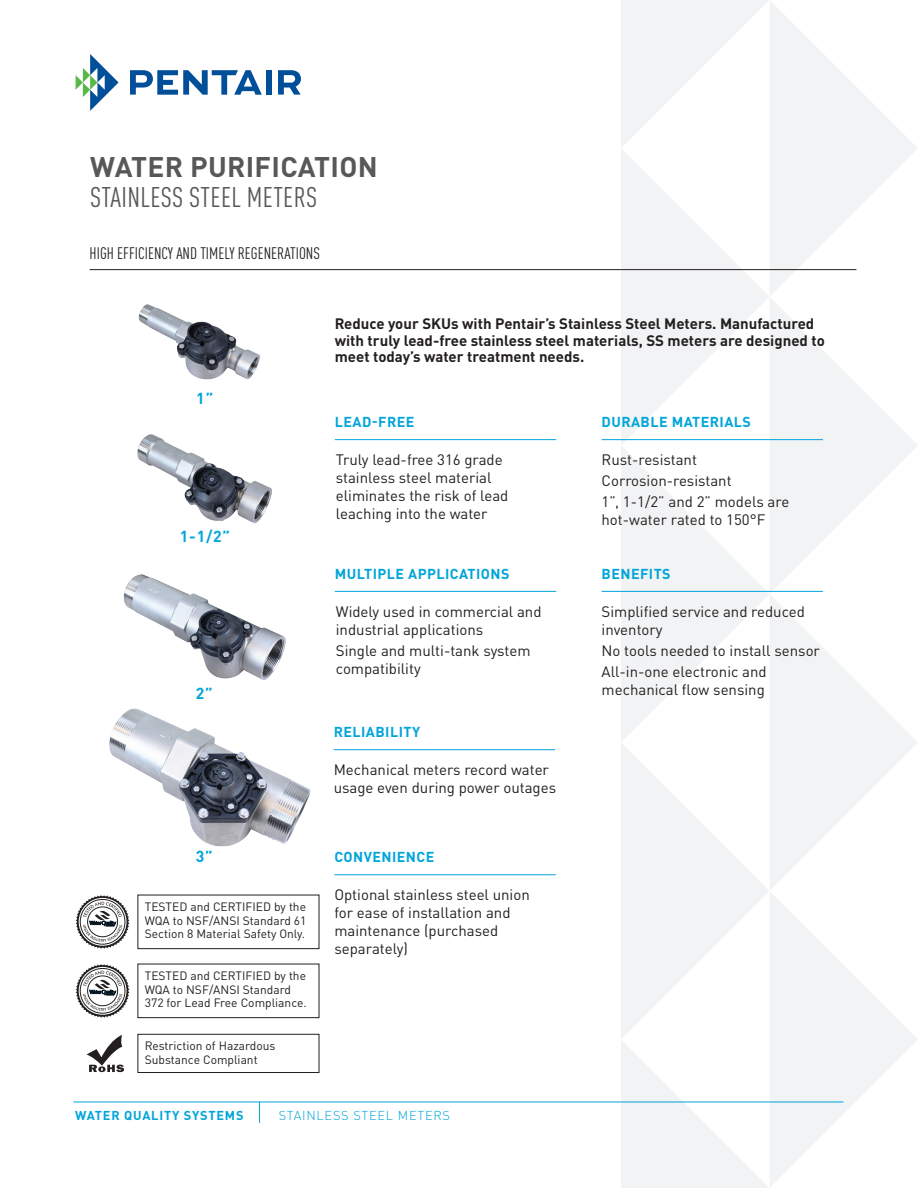
<style>
.page{position:relative;width:918px;height:1188px;background:#fff}
.page>*{position:absolute;margin:0;border:0;box-sizing:border-box;transform-origin:0 0}
.BrandedProductLine_T{font:condensed 28.05px "DIN Pro";letter-spacing:.01em;color:#57585a}
.BrandedProductLine_T-2{font:700 28.05px "DIN Pro";letter-spacing:.01em;color:#57585a}
.AP_Chart_Footnotes{font:condensed 16.5px "DIN Pro";color:#231f20}
.C_SolutionsPlatform{font:700 15.75px "DIN Pro";color:#00a5da}
.C_SolutionsPlatform-2{font:15px/18px "DIN Pro";color:#231f20}
.GHBoldIntro{font:700 15px/16.5px "DIN Pro";color:#231f20}
.C_SubTitleBodyCopy{font:700 14.25px "DIN Pro";letter-spacing:.03em;color:#00a5da}
.t1{font:300 12.75px "DIN Pro";letter-spacing:.06em;color:#00a5da}
.t2{font:700 12.75px "DIN Pro";letter-spacing:.06em;color:#00a5da}
.AP_Important_Informa{font:12px/13.5px "DIN Pro";color:#231f20}
</style>
<div class="page">
<svg style="left:621px;top:0;width:296px;height:148px"></svg>
<svg style="left:621px;top:148px;width:296px;height:297px;fill:#f4f5f9"></svg>
<svg style="left:621px;top:445px;width:296px;height:297px"></svg>
<svg style="left:621px;top:742px;width:296px;height:434px;fill:#f3f4f5"></svg>
<svg style="left:621px;top:1039px;width:160px;height:149px"></svg>
<hr style="left:73px;top:1102px;width:770px;height:1px;background:#00a5da">
<svg style="left:259px;top:1103px;width:1px;height:20px"></svg>
<img style="left:138px;top:304px;width:122px;height:76px">
<hr style="left:335px;top:439px;width:221px;height:1px;background:#00a5da">
<hr style="left:335px;top:591px;width:221px;height:1px;background:#00a5da">
<hr style="left:602px;top:439px;width:221px;height:1px;background:#00a5da">
<hr style="left:602px;top:591px;width:221px;height:1px;background:#00a5da">
<hr style="left:334px;top:874px;width:222px;height:1px;background:#00a5da">
<hr style="left:334px;top:749px;width:221px;height:1px;background:#00a5da">
<div style="left:138px;top:895px;width:181px;height:54px;border:1px solid #231f20"></div>
<div style="left:138px;top:964px;width:181px;height:54px;border:1px solid #231f20"></div>
<svg style="left:76px;top:895px;width:54px;height:54px"></svg>
<svg style="left:76px;top:964px;width:54px;height:54px"></svg>
<div style="left:138px;top:1034px;width:181px;height:39px;border:1px solid #231f20"></div>
<svg style="left:87px;top:1035px;width:37px;height:37px"></svg>
<hr style="left:90px;top:269px;width:766px;height:1px;background:#231f20">
<svg style="left:76px;top:54px;width:43px;height:57px"></svg>
<svg style="left:130px;top:70px;width:132px;height:25px"></svg>
<div style="left:266px;top:70px;width:6px;height:25px;background:#014e99"></div>
<svg style="left:278px;top:70px;width:23px;height:25px"></svg>
<img style="left:137px;top:434px;width:135px;height:90px">
<img style="left:123px;top:574px;width:163px;height:106px">
<img style="left:109px;top:708px;width:201px;height:139px">
<p class="BrandedProductLine_T-2" style="left:90px;top:143px;width:289px">WATER PURIFICATION</p>
<p class="BrandedProductLine_T" style="left:90px;top:177px;width:229px">STAINLESS STEEL METERS</p>
<p class="AP_Chart_Footnotes" style="left:90px;top:241px;width:232px">HIGH EFFICIENCY AND TIMELY REGENERATIONS</p>
<p class="C_SolutionsPlatform" style="left:196px;top:385px;width:18px">1”</p>
<p class="C_SolutionsPlatform" style="left:180px;top:523px;width:52px">1-1/2”</p>
<p class="C_SolutionsPlatform" style="left:196px;top:680px;width:18px">2”</p>
<p class="C_SolutionsPlatform" style="left:196px;top:844px;width:18px">3”</p>
<p class="AP_Important_Informa" style="left:145px;top:899px;width:163px;text-align:justify">TESTED and CERTIFIED by the WQA to NSF/ANSI Standard 61<br>Section 8 Material Safety Only.</p>
<p class="AP_Important_Informa" style="left:145px;top:968px;width:163px">TESTED and CERTIFIED by the<br>WQA to NSF/ANSI Standard<br>372 for Lead Free Compliance.</p>
<p class="AP_Important_Informa" style="left:145px;top:1038px;width:132px">Restriction of Hazardous<br>Substance Compliant</p>
<p class="GHBoldIntro" style="left:335px;top:314px;width:492px">Reduce your SKUs with Pentair’s Stainless Steel Meters. Manufactured with truly lead-free stainless steel materials, SS meters are designed to meet today’s water treatment needs.</p>
<p class="C_SubTitleBodyCopy" style="left:335px;top:410px;width:81px">LEAD-FREE</p>
<p class="C_SolutionsPlatform-2" style="left:336px;top:449px;width:174px">Truly lead-free 316 grade stainless steel material eliminates the risk of lead leaching into the water</p>
<p class="C_SubTitleBodyCopy" style="left:335px;top:562px;width:176px">MULTIPLE APPLICATIONS</p>
<p class="C_SolutionsPlatform-2" style="left:336px;top:601px;width:207px">Widely used in commercial and industrial applications</p>
<p class="C_SolutionsPlatform-2" style="left:336px;top:640px;width:196px">Single and multi-tank system compatibility</p>
<p class="C_SubTitleBodyCopy" style="left:334px;top:720px;width:88px">RELIABILITY</p>
<p class="C_SolutionsPlatform-2" style="left:334px;top:759px;width:224px">Mechanical meters record water usage even during power outages</p>
<p class="C_SubTitleBodyCopy" style="left:334px;top:845px;width:101px">CONVENIENCE</p>
<p class="C_SolutionsPlatform-2" style="left:334px;top:884px;width:197px">Optional stainless steel union for ease of installation and maintenance (purchased separately)</p>
<p class="C_SubTitleBodyCopy" style="left:602px;top:410px;width:151px">DURABLE MATERIALS</p>
<p class="C_SolutionsPlatform-2" style="left:602px;top:449px;width:97px">Rust-resistant</p>
<p class="C_SolutionsPlatform-2" style="left:602px;top:470px;width:132px">Corrosion-resistant</p>
<p class="C_SolutionsPlatform-2" style="left:602px;top:491px;width:189px">1”, 1-1/2” and 2” models are</p>
<p class="C_SolutionsPlatform-2" style="left:602px;top:509px;width:165px">hot-water rated to 150°F</p>
<p class="C_SubTitleBodyCopy" style="left:602px;top:562px;width:71px">BENEFITS</p>
<p class="C_SolutionsPlatform-2" style="left:602px;top:601px;width:205px">Simplified service and reduced inventory</p>
<p class="C_SolutionsPlatform-2" style="left:602px;top:640px;width:220px">No tools needed to install sensor</p>
<p class="C_SolutionsPlatform-2" style="left:602px;top:661px;width:167px">All-in-one electronic and mechanical flow sensing</p>
<p class="t2" style="left:75px;top:1105px;width:170px">WATER QUALITY SYSTEMS</p>
<p class="t1" style="left:279px;top:1106px;width:173px">STAINLESS STEEL METERS</p>
</div>
